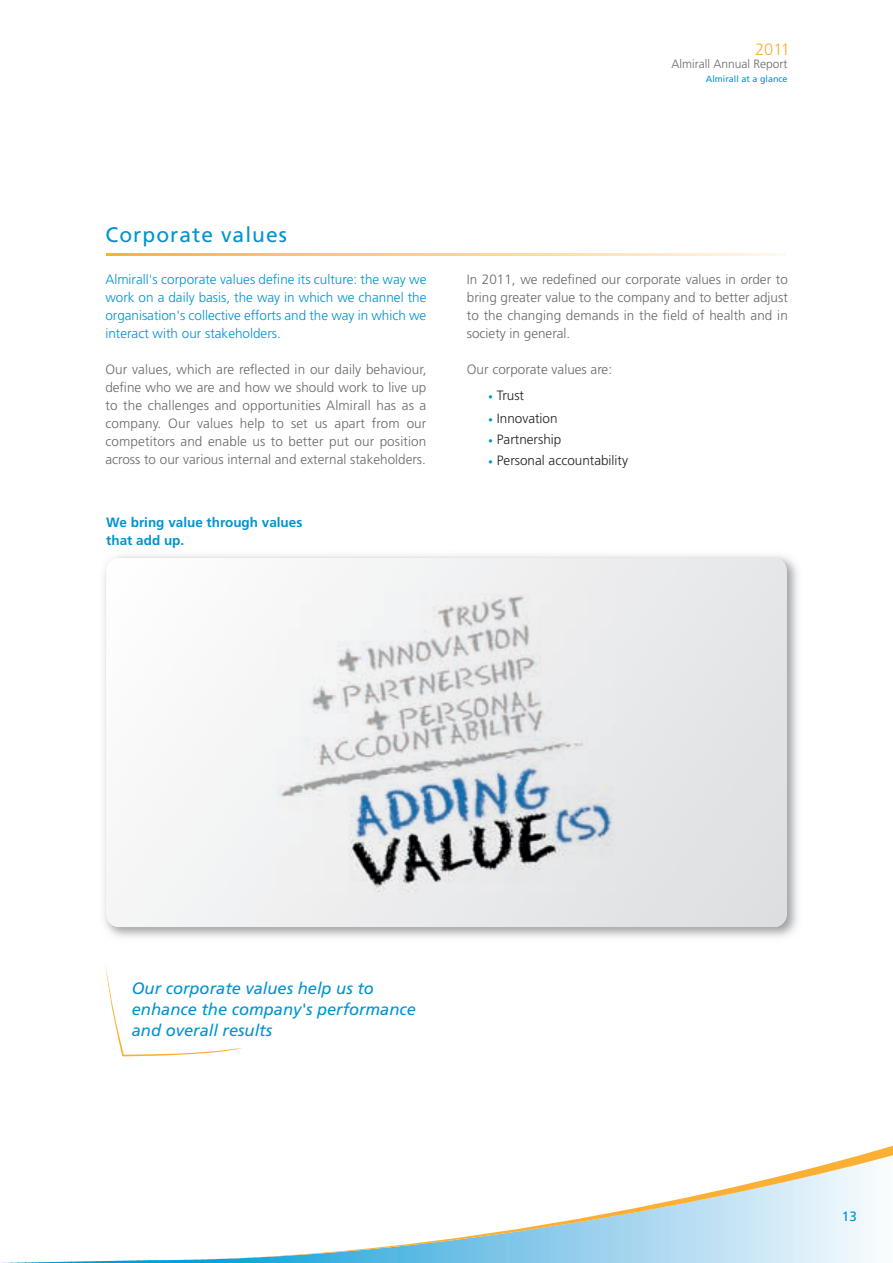
<style>
.page{position:relative;width:893px;height:1263px;background:#fff}
.page>*{position:absolute;margin:0;border:0;box-sizing:border-box;transform-origin:0 0}
.t1{font:21px "Frutiger LT Std";letter-spacing:.05em;color:#0093d0}
.t2{font:italic 16.5px/21px "Frutiger LT Std";color:#0093d0}
.t3{font:300 16.5px "Frutiger LT Std";color:#fbb131}
.t4{font:300 13.5px/18px "Frutiger LT Std";color:#69696c;text-align:justify}
.t5{font:300 13.5px/18px "Frutiger LT Std";color:#0093d0;text-align:justify}
.t6{font:300 13.5px/21px "Frutiger LT Std";color:#231f20}
.t7{font:700 13.5px/18px "Frutiger LT Std";color:#0093d0}
.t8{font:13.5px "Frutiger LT Std";color:#0093d0}
.t9{font:300 12px "Frutiger LT Std";color:#69696c}
.t10{font:9px "Frutiger LT Std";color:#0093d0}
.s1{font-weight:900;color:#0093d0}
.s2{color:#231f20}
</style>
<div class="page">
<svg style="left:1px;top:1145px;width:892px;height:118px"></svg>
<svg style="left:106px;top:253px;width:681px;height:3px"></svg>
<svg style="left:105px;top:964px;width:138px;height:92px"></svg>
<img style="left:104px;top:555px;width:694px;height:382px">
<div style="left:106px;top:558px;width:681px;height:369px;background:linear-gradient(to right,#fafafa,#e1e2e4);border-radius:13px"></div>
<img style="left:277px;top:594px;width:338px;height:297px">
<p class="t3" style="left:755px;top:43px;width:37px">2011</p>
<p class="t9" style="left:671px;top:59px;width:118px">Almirall Annual Report</p>
<p class="t10" style="left:706px;top:75px;width:83px">Almirall at a glance</p>
<h1 class="t1" style="left:106px;top:226px;width:183px">Corporate values</h1>
<p class="t5" style="left:105px;top:271px;width:323px">Almirall's corporate values define its culture: the way we work on a daily basis, the way in which we channel the organisation's collective efforts and the way in which we interact with our stakeholders.</p>
<p class="t4" style="left:105px;top:361px;width:323px">Our values, which are reflected in our daily behaviour, define who we are and how we should work to live up to the challenges and opportunities Almirall has as a company. Our values help to set us apart from our competitors and enable us to better put our position across to our various internal and external stakeholders.</p>
<p class="t7" style="left:106px;top:514px;width:198px">We bring value through values that add up.</p>
<p class="t4" style="left:467px;top:271px;width:323px">In 2011, we redefined our corporate values in order to bring greater value to the company and to better adjust to the changing demands in the field of health and in society in general.</p>
<p class="t4" style="left:488px;top:357px;width:125px;line-height:26px;text-indent:-21px">Our corporate values are: <span class="s1">·</span> <span class="s2">Trust</span></p>
<p class="t6" style="left:488px;top:408px;width:141px"><span class="s1">·</span> Innovation<br><span class="s1">·</span> Partnership<br><span class="s1">·</span> Personal accountability</p>
<p class="t2" style="left:132px;top:979px;width:286px">Our corporate values help us to enhance the company's performance and overall results</p>
<p class="t8" style="left:842px;top:1210px;width:17px">13</p>
</div>
